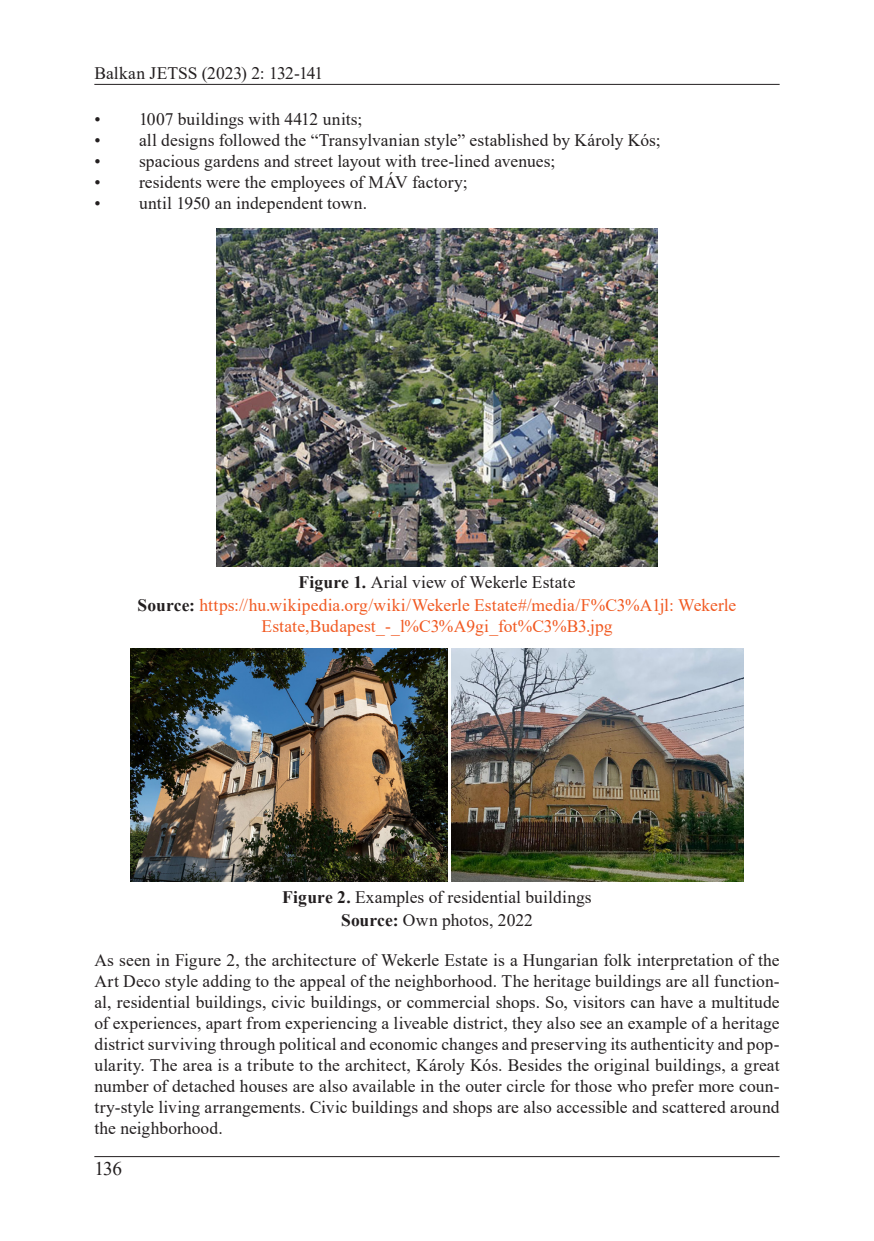
<style>
.page{position:relative;width:874px;height:1241px;background:#fff}
.page>*{position:absolute;margin:0;border:0;box-sizing:border-box;transform-origin:0 0}
.t1{font:19.25px "Times New Roman";color:#231f20}
.Nabrajanje_copy{font:17.5px/21px "Times New Roman";letter-spacing:.005em;color:#231f20;text-align:justify}
.IZVOR{font:17.5px/21px "Times New Roman";color:#f15921;text-align:center}
.Slika{font:17.5px "Times New Roman";letter-spacing:.005em;color:#231f20}
.IZVOR-2{font:17.5px "Times New Roman";color:#231f20}
.s1{font-weight:700}
.s2{font-weight:700;color:#231f20}
</style>
<div class="page">
<hr style="left:94px;top:1155px;width:685px;height:1px;background:#231f20">
<hr style="left:94px;top:84px;width:685px;height:1px;background:#231f20">
<img style="left:216px;top:228px;width:441px;height:338px">
<img style="left:131px;top:648px;width:316px;height:233px">
<img style="left:451px;top:648px;width:292px;height:233px">
<p class="Nabrajanje_copy" style="left:94px;top:62px;width:230px">Balkan JETSS (2023) 2: 132-141</p>
<p class="Nabrajanje_copy" style="left:94px;top:108px;width:269px">• 1007 buildings with 4412 units;</p>
<p class="Nabrajanje_copy" style="left:94px;top:129px;width:567px">• all designs followed the “Transylvanian style” established by Károly Kós;</p>
<p class="Nabrajanje_copy" style="left:94px;top:150px;width:462px">• spacious gardens and street layout with tree-lined avenues;</p>
<p class="Nabrajanje_copy" style="left:94px;top:171px;width:375px">• residents were the employees of MÁV factory;</p>
<p class="Nabrajanje_copy" style="left:94px;top:192px;width:274px">• until 1950 an independent town.</p>
<p class="Slika" style="left:298px;top:569px;width:278px"><span class="s1">Figure 1.</span> Arial view of Wekerle Estate</p>
<p class="IZVOR" style="left:138px;top:594px;width:600px"><span class="s2">Source:</span> https://hu.wikipedia.org/wiki/Wekerle Estate#/media/F%C3%A1jl: Wekerle<br>Estate,Budapest_-_l%C3%A9gi_fot%C3%B3.jpg</p>
<p class="Slika" style="left:282px;top:884px;width:311px"><span class="s1">Figure 2.</span> Examples of residential buildings</p>
<p class="IZVOR-2" style="left:341px;top:907px;width:193px"><span class="s1">Source:</span> Own photos, 2022</p>
<p class="Nabrajanje_copy" style="left:94px;top:948px;width:686px">As seen in Figure 2, the architecture of Wekerle Estate is a Hungarian folk interpretation of the Art Deco style adding to the appeal of the neighborhood. The heritage buildings are all function&shy;al, residential buildings, civic buildings, or commercial shops. So, visitors can have a multitude of experiences, apart from experiencing a liveable district, they also see an example of a heritage district surviving through political and economic changes and preserving its authenticity and pop&shy;ularity. The area is a tribute to the architect, Károly Kós. Besides the original buildings, a great number of detached houses are also available in the outer circle for those who prefer more coun&shy;try-style living arrangements. Civic buildings and shops are also accessible and scattered around the neighborhood.</p>
<p class="t1" style="left:94px;top:1154px;width:29px">136</p>
</div>
